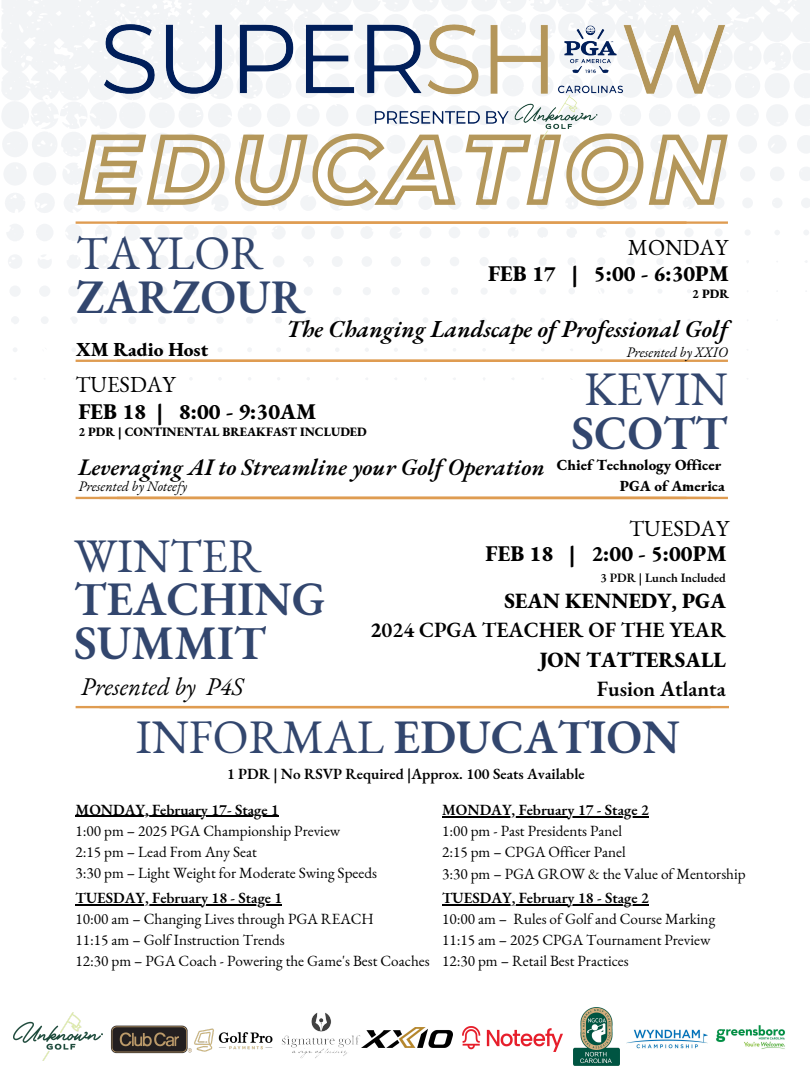
<style>
.page{position:relative;width:810px;height:1080px;background:#fff}
.page>*{position:absolute;margin:0;border:0;box-sizing:border-box;transform-origin:0 0}
.t1{font:600 46.88px/43.6px "EB Garamond";color:#32466e}
.t2{font:46.88px/44.5px "EB Garamond";color:#32466e}
.t3{font:italic 24.81px "EB Garamond";color:#000}
.t4{font:italic 600 23.75px "EB Garamond";color:#000}
.t5{font:italic 600 23.12px "EB Garamond";color:#000}
.t6{font:22.31px "EB Garamond";color:#000}
.t7{font:800 21.88px "EB Garamond";color:#000}
.t8{font:600 21.25px "EB Garamond";color:#000}
.t9{font:800 21.25px "EB Garamond";color:#000}
.t10{font:800 19.38px "EB Garamond";color:#000}
.t11{font:15.19px "EB Garamond";color:#000}
.t12{font:600 15.19px "EB Garamond";color:#000}
.t13{font:800 15.06px "EB Garamond";color:#000}
.t14{font:italic 14.19px "EB Garamond";color:#000}
.t15{font:800 12.5px "EB Garamond";color:#000}
.t16{font:600 12.5px "EB Garamond";color:#000}
.s1{font-weight:400}
.s2{font-weight:600}
.s3{font-weight:800}
</style>
<div class="page">
<svg style="left:2px;top:0;width:808px;height:380px"></svg>
<svg style="left:74px;top:130px;width:657px;height:79px"></svg>
<hr style="left:76px;top:360px;width:611px;height:2px;background:#df9c51">
<hr style="left:76px;top:497px;width:611px;height:2px;background:#df9c51">
<hr style="left:76px;top:221px;width:611px;height:3px;background:#df9c51">
<hr style="left:76px;top:706px;width:653px;height:2px;background:#df9c51">
<hr style="left:117px;top:360px;width:611px;height:2px;background:#df9c51">
<hr style="left:117px;top:497px;width:611px;height:2px;background:#df9c51">
<hr style="left:117px;top:221px;width:611px;height:3px;background:#df9c51">
<img style="left:102px;top:2px;width:641px;height:138px">
<hr style="left:76px;top:816px;width:203px;height:1px;background:#000">
<hr style="left:442px;top:816px;width:207px;height:2px;background:#000">
<hr style="left:76px;top:904px;width:206px;height:1px;background:#000">
<hr style="left:442px;top:904px;width:207px;height:1px;background:#000">
<img style="left:111px;top:1025px;width:74px;height:29px">
<img style="left:185px;top:1026px;width:88px;height:27px">
<img style="left:282px;top:1012px;width:83px;height:46px">
<img style="left:716px;top:1025px;width:69px;height:24px">
<img style="left:573px;top:1007px;width:47px;height:58px">
<img style="left:362px;top:1027px;width:91px;height:20px">
<img style="left:13px;top:1012px;width:90px;height:48px">
<img style="left:463px;top:1027px;width:99px;height:24px">
<img style="left:627px;top:1029px;width:81px;height:20px">
<p class="t1" style="left:76px;top:230px;width:231px;line-height:44.5px"><span class="s1">TAYLOR<br></span>ZARZOUR</p>
<p class="t6" style="left:628px;top:232px;width:102px">MONDAY</p>
<h2 class="t7" style="left:488px;top:259px;width:242px">FEB 17 | 5:00 - 6:30PM</h2>
<h2 class="t15" style="left:692px;top:286px;width:38px">2 PDR</h2>
<p class="t10" style="left:76px;top:336px;width:134px">XM Radio Host</p>
<p class="t4" style="left:286px;top:313px;width:443px">The Changing Landscape of Professional Golf</p>
<p class="t14" style="left:626px;top:343px;width:103px">Presented by XXIO</p>
<h6 class="t6" style="left:76px;top:369px;width:101px">TUESDAY</h6>
<p class="t7" style="left:78px;top:397px;width:239px">FEB 18 | 8:00 - 9:30AM</p>
<h1 class="t15" style="left:78px;top:424px;width:290px">2 PDR | CONTINENTAL BREAKFAST INCLUDED</h1>
<p class="t5" style="left:78px;top:452px;width:468px">Leveraging AI to Streamline your Golf Operation</p>
<p class="t14" style="left:78px;top:476px;width:110px">Presented by Noteefy</p>
<p class="t2" style="left:571px;top:366px;width:158px">KEVIN<br><span class="s2">SCOTT</span></p>
<p class="t13" style="left:557px;top:455px;width:166px">Chief Technology Officer</p>
<p class="t13" style="left:620px;top:476px;width:106px">PGA of America</p>
<h2 class="t1" style="left:74px;top:533px;width:253px"><span class="s1">WINTER<br></span>TEACHING<br>SUMMIT</h2>
<p class="t3" style="left:81px;top:670px;width:164px">Presented by P4S</p>
<h6 class="t6" style="left:629px;top:514px;width:101px">TUESDAY</h6>
<p class="t7" style="left:486px;top:539px;width:242px">FEB 18 | 2:00 - 5:00PM</p>
<h5 class="t16" style="left:601px;top:569px;width:127px">3 PDR | Lunch Included</h5>
<h3 class="t9" style="left:505px;top:586px;width:223px">SEAN KENNEDY, PGA</h3>
<p class="t8" style="left:370px;top:616px;width:357px"><span class="s3">2</span>024 CPGA TEACHER OF THE YEAR</p>
<p class="t9" style="left:540px;top:645px;width:188px">JON TATTERSALL</p>
<p class="t8" style="left:597px;top:675px;width:131px">Fusion Atlanta</p>
<p class="t1" style="left:136px;top:715px;width:545px"><span class="s1">INFORMAL</span> EDUCATION</p>
<h2 class="t12" style="left:227px;top:764px;width:359px">1 PDR | No RSVP Required |Approx. 100 Seats Available</h2>
<p class="t12" style="left:76px;top:800px;width:205px">MONDAY, February 17- Stage 1</p>
<p class="t11" style="left:76px;top:821px;width:266px">1:00 pm – 2025 PGA Championship Preview</p>
<h3 class="t11" style="left:76px;top:842px;width:183px">2:15 pm – Lead From Any Seat</h3>
<p class="t11" style="left:76px;top:863px;width:303px">3:30 pm – Light Weight for Moderate Swing Speeds</p>
<h5 class="t12" style="left:76px;top:888px;width:208px">TUESDAY, February 18 - Stage 1</h5>
<p class="t11" style="left:76px;top:909px;width:300px">10:00 am – Changing Lives through PGA REACH</p>
<p class="t11" style="left:76px;top:930px;width:211px">11:15 am – Golf Instruction Trends</p>
<p class="t11" style="left:76px;top:951px;width:356px">12:30 pm – PGA Coach - Powering the Game's Best Coaches</p>
<h2 class="t12" style="left:442px;top:800px;width:208px">MONDAY, February 17 - Stage 2</h2>
<p class="t11" style="left:442px;top:821px;width:181px">1:00 pm - Past Presidents Panel</p>
<p class="t11" style="left:442px;top:842px;width:185px">2:15 pm – CPGA Officer Panel</p>
<p class="t11" style="left:442px;top:863px;width:305px">3:30 pm – PGA GROW &amp; the Value of Mentorship</p>
<p class="t12" style="left:442px;top:888px;width:208px">TUESDAY, February 18 - Stage 2</p>
<p class="t11" style="left:442px;top:909px;width:275px">10:00 am – Rules of Golf and Course Marking</p>
<h4 class="t11" style="left:442px;top:930px;width:270px">11:15 am – 2025 CPGA Tournament Preview</h4>
<p class="t11" style="left:442px;top:951px;width:188px">12:30 pm – Retail Best Practices</p>
</div>
